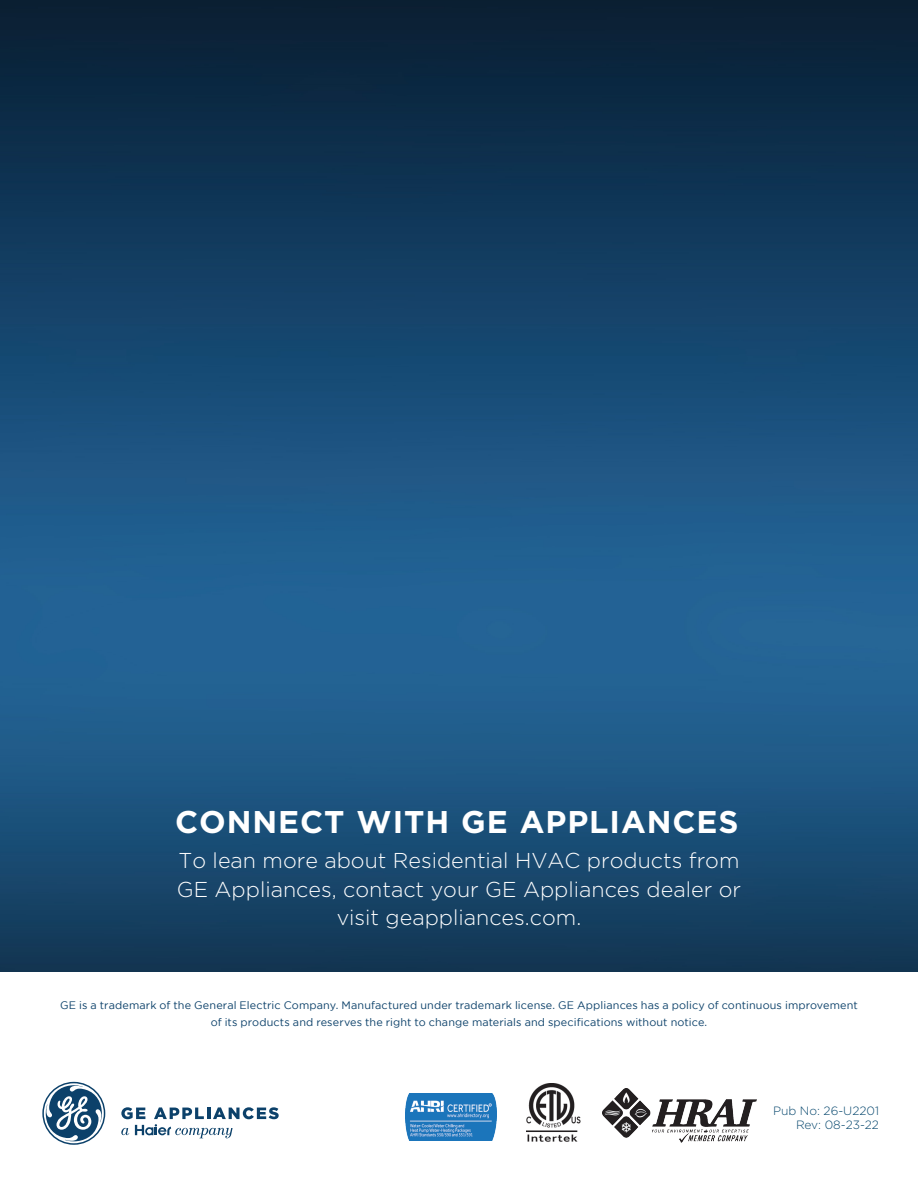
<style>
.page{position:relative;width:918px;height:1188px;background:#fff}
.page>*{position:absolute;margin:0;border:0;box-sizing:border-box;transform-origin:0 0}
.t1{font:700 31.35px "Gotham";letter-spacing:.03em;color:#fff}
.t2{font:300 21.45px/28.8px "Gotham";color:#fff;text-align:center}
.t3{font:300 12px "Gotham";color:#05466d}
.t4{font:10.8px/16.5px "Gotham";letter-spacing:.01em;color:#0c416a;text-align:center}
</style>
<div class="page">
<img style="left:0;top:0;width:918px;height:972px">
<img style="left:405px;top:1094px;width:91px;height:46px">
<img style="left:526px;top:1083px;width:54px;height:59px">
<img style="left:602px;top:1089px;width:155px;height:53px">
<svg style="left:42px;top:1082px;width:63px;height:63px"></svg>
<svg style="left:121px;top:1107px;width:158px;height:31px"></svg>
<p class="t1" style="left:175px;top:801px;width:565px">CONNECT WITH GE APPLIANCES</p>
<p class="t2" style="left:177px;top:845px;width:566px">To lean more about Residential HVAC products from<br>GE Appliances, contact your GE Appliances dealer or visit geappliances.com.</p>
<p class="t4" style="left:60px;top:997px;width:799px">GE is a trademark of the General Electric Company. Manufactured under trademark license. GE Appliances has a policy of continuous improvement of its products and reserves the right to change materials and specifications without notice.</p>
<p class="t3" style="left:773px;top:1103px;width:108px">Pub No: 26-U2201</p>
<p class="t3" style="left:796px;top:1117px;width:84px">Rev: 08-23-22</p>
</div>
